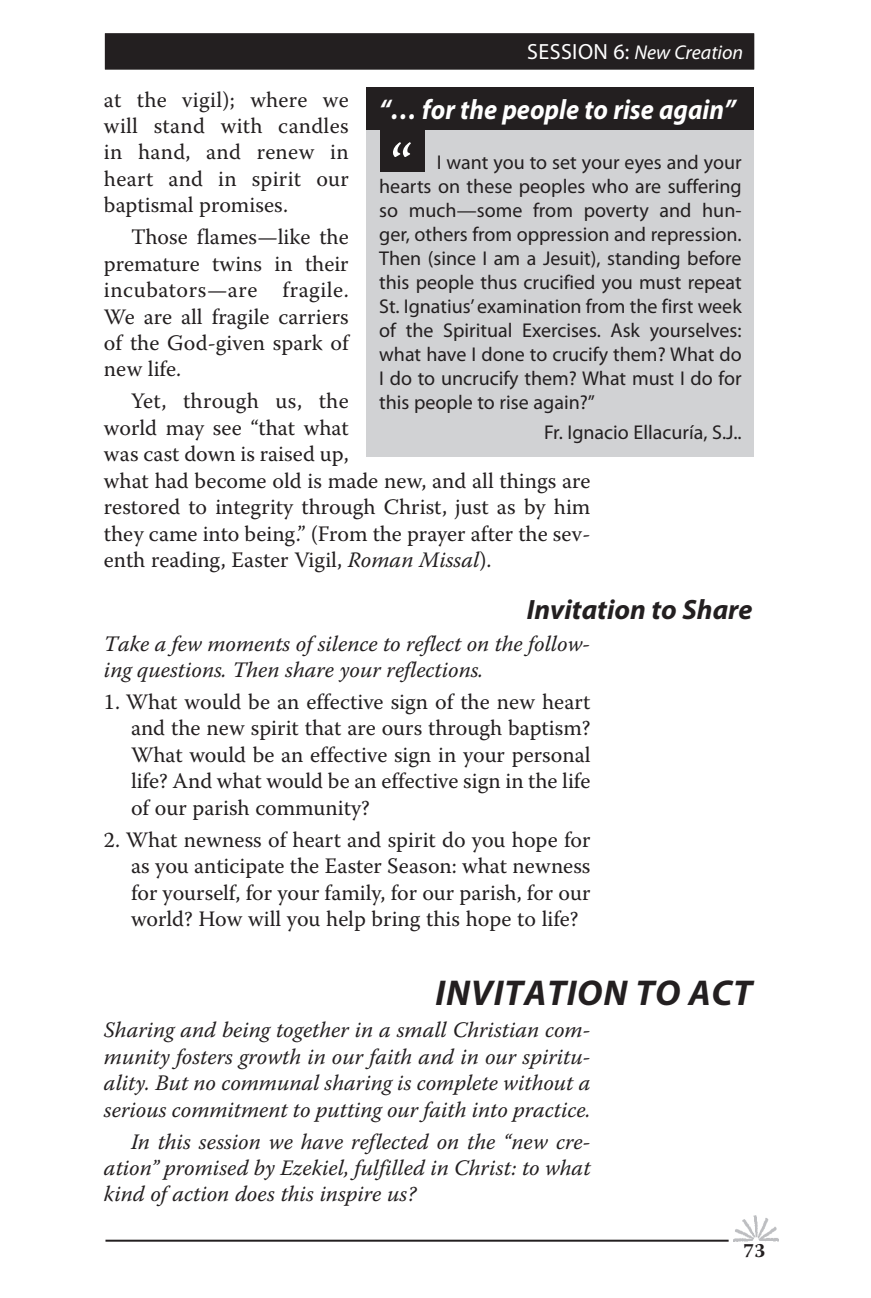
<style>
.page{position:relative;width:871px;height:1298px;background:#fff}
.page>*{position:absolute;margin:0;border:0;box-sizing:border-box;transform-origin:0 0}
.t1{font:60px "Warnock Pro";color:#fff}
.t2{font:italic 700 36px "Myriad Pro";letter-spacing:.02em;color:#231f20}
.t3{font:italic 700 28px "Myriad Pro";color:#fff;scale:.93 1}
.t4{font:italic 700 28px "Myriad Pro";color:#231f20}
.t5{font:22px/26.4px "Warnock Pro";color:#231f20;text-align:justify}
.t6{font:italic 22px/26.4px "Warnock Pro";color:#231f20;text-align:justify}
.t7{font:20px/24px "Myriad Pro";color:#231f20;text-align:justify}
.t8{font:italic 20px "Myriad Pro";color:#fff}
.t9{font:700 20px "Warnock Pro";color:#231f20}
.s1{font-style:normal;font-size:22px}
.s2{font-style:italic}
</style>
<div class="page">
<hr style="left:105px;top:1239px;width:623px;height:2px;background:#231f20">
<img style="left:733px;top:1215px;width:45px;height:25px">
<div style="left:106px;top:34px;width:646px;height:34px;background:#231f20"></div>
<div style="left:105px;top:33px;width:648px;height:36px;border:2px solid #231f20"></div>
<div style="left:366px;top:127px;width:387px;height:329px;background:#d1d2d4"></div>
<div style="left:366px;top:87px;width:387px;height:43px;background:#231f20"></div>
<div style="left:379px;top:127px;width:45px;height:45px;background:#231f20"></div>
<p class="t8" style="left:527px;top:40px;width:217px"><span class="s1">SESSION 6:</span> New Creation</p>
<p class="t5" style="left:104px;top:86px;width:246px">at the vigil); where we will stand with candles in hand, and renew in heart and in spirit our baptismal promises.</p>
<p class="t5" style="left:104px;top:223px;width:246px;text-indent:27px">Those flames—like the premature twins in their incubators—are fragile.<br>We are all fragile carriers of the God-given spark of new life.</p>
<p class="t5" style="left:104px;top:387px;width:488px;text-align:left;text-indent:27px">Yet, through us, the<br>world may see “that what<br>was cast down is raised up,<br>what had become old is made new, and all things are restored to integrity through Christ, just as by him they came into being.’’ (From the prayer after the sev&shy;enth reading, Easter Vigil, <span class="s2">Roman Missal</span>).</p>
<p class="t4" style="left:526px;top:591px;width:227px">Invitation to Share</p>
<p class="t6" style="left:104px;top:629px;width:487px">Take a few moments of silence to reflect on the follow&shy;ing questions. Then share your reflections.</p>
<p class="t5" style="left:131px;top:688px;width:461px;text-indent:-27px">1. What would be an effective sign of the new heart and the new spirit that are ours through baptism?<br>What would be an effective sign in your personal life? And what would be an effective sign in the life of our parish community?</p>
<p class="t5" style="left:131px;top:825px;width:461px;text-indent:-27px">2. What newness of heart and spirit do you hope for as you anticipate the Easter Season: what newness for yourself, for your family, for our parish, for our world? How will you help bring this hope to life?</p>
<p class="t3" style="left:379px;top:91px;width:385px">“… for the people to rise again”</p>
<h1 class="t1" style="left:390px;top:129px;width:24px">“</h1>
<p class="t7" style="left:379px;top:150px;width:364px;text-indent:58px">I want you to set your eyes and your hearts on these peoples who are suffering so much—some from poverty and hun&shy;ger, others from oppression and repression.<br>Then (since I am a Jesuit), standing before this people thus crucified you must repeat St. Ignatius’ examination from the first week of the Spiritual Exercises. Ask yourselves: what have I done to crucify them? What do I do to uncrucify them? What must I do for this people to rise again?”</p>
<p class="t7" style="left:544px;top:419px;width:199px">Fr. Ignacio Ellacuría, S.J..</p>
<h2 class="t2" style="left:435px;top:969px;width:318px">INVITATION TO ACT</h2>
<p class="t6" style="left:104px;top:1016px;width:488px">Sharing and being together in a small Christian com&shy;munity fosters growth in our faith and in our spiritu&shy;ality. But no communal sharing is complete without a serious commitment to putting our faith into practice.</p>
<p class="t6" style="left:104px;top:1127px;width:488px;text-indent:27px">In this session we have reflected on the “new cre&shy;ation” promised by Ezekiel, fulfilled in Christ: to what kind of action does this inspire us?</p>
<p class="t9" style="left:743px;top:1238px;width:23px">73</p>
</div>
